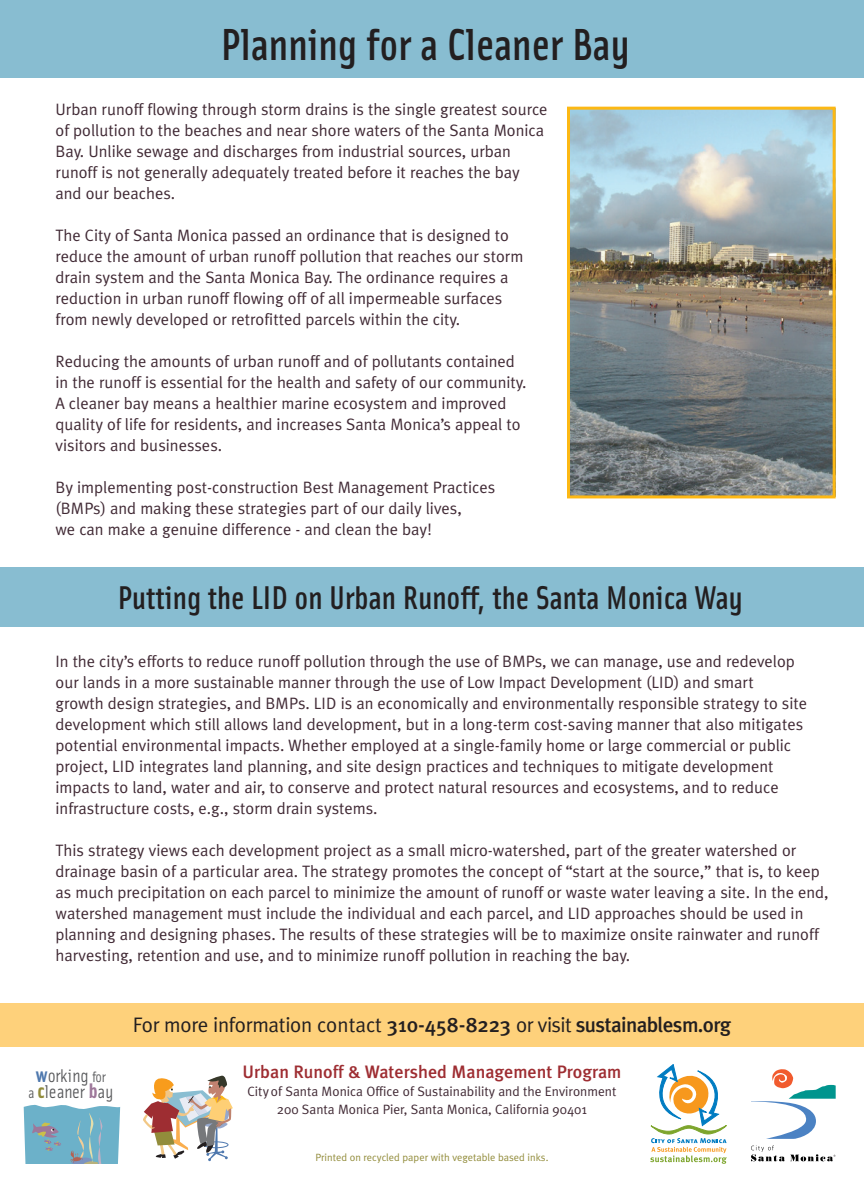
<style>
.page{position:relative;width:864px;height:1188px;background:#fff}
.page>*{position:absolute;margin:0;border:0;box-sizing:border-box;transform-origin:0 0}
.t1{font:500 45px "Solex";color:#231f20}
.t2{font:500 33px "Solex";color:#231f20}
.t3{font:21px "Meta Plus Normal";letter-spacing:-.015em;color:#231f20}
.t4{font:18.45px/16.2px "Solex";letter-spacing:-.01em;color:#57585a;text-align:center}
.t5{font:500 18px "Meta Plus";color:#9e2d32}
.t6{font:16.5px/21px "Meta Plus Normal";color:#412a35}
.t7{font:13.5px "Meta Plus Normal";color:#412a35}
.t8{font:10.5px "Meta Plus Normal";color:#928c3b}
.s1{font-weight:700;font-size:21.15px;color:#4e78ae}
.s2{font-size:15px}
.s3{font-weight:700;font-size:21.15px;color:#928c3b}
.s4{font-weight:700;font-size:21.15px;color:#9e789a}
.s5{font-family:"Meta Plus";font-weight:500}
</style>
<div class="page">
<div style="left:0;top:1003px;width:864px;height:43px;background:#fed17b"></div>
<div style="left:0;top:567px;width:864px;height:60px;background:#88bdd1"></div>
<svg style="left:751px;top:1069px;width:85px;height:70px"></svg>
<svg style="left:751px;top:1145px;width:84px;height:16px"></svg>
<svg style="left:24px;top:1104px;width:96px;height:60px;background:#7cb3c6"></svg>
<img style="left:143px;top:1076px;width:90px;height:85px">
<div style="left:0;top:0;width:864px;height:77px;background:#88bdd1"></div>
<img style="left:571px;top:111px;width:261px;height:383px">
<div style="left:567px;top:107px;width:269px;height:391px;border:3px solid #fcb814"></div>
<svg style="left:650px;top:1064px;width:77px;height:100px"></svg>
<p class="t1" style="left:221px;top:15px;width:410px">Planning for a Cleaner Bay</p>
<p class="t6" style="left:56px;top:99px;width:494px">Urban runoff flowing through storm drains is the single greatest source of pollution to the beaches and near shore waters of the Santa Monica Bay. Unlike sewage and discharges from industrial sources, urban runoff is not generally adequately treated before it reaches the bay and our beaches.</p>
<p class="t6" style="left:56px;top:225px;width:469px">The City of Santa Monica passed an ordinance that is designed to reduce the amount of urban runoff pollution that reaches our storm drain system and the Santa Monica Bay. The ordinance requires a reduction in urban runoff flowing off of all impermeable surfaces from newly developed or retrofitted parcels within the city.</p>
<p class="t6" style="left:56px;top:351px;width:473px">Reducing the amounts of urban runoff and of pollutants contained in the runoff is essential for the health and safety of our community.<br>A cleaner bay means a healthier marine ecosystem and improved quality of life for residents, and increases Santa Monica’s appeal to visitors and businesses.</p>
<p class="t6" style="left:56px;top:477px;width:441px">By implementing post-construction Best Management Practices (BMPs) and making these strategies part of our daily lives,<br>we can make a genuine difference - and clean the bay!</p>
<p class="t2" style="left:118px;top:576px;width:626px">Putting the LID on Urban Runoff, the Santa Monica Way</p>
<p class="t6" style="left:56px;top:650px;width:753px">In the city’s efforts to reduce runoff pollution through the use of BMPs, we can manage, use and redevelop our lands in a more sustainable manner through the use of Low Impact Development (LID) and smart<br>growth design strategies, and BMPs. LID is an economically and environmentally responsible strategy to site development which still allows land development, but in a long-term cost-saving manner that also mitigates potential environmental impacts. Whether employed at a single-family home or large commercial or public project, LID integrates land planning, and site design practices and techniques to mitigate development impacts to land, water and air, to conserve and protect natural resources and ecosystems, and to reduce infrastructure costs, e.g., storm drain systems.</p>
<p class="t6" style="left:56px;top:839px;width:775px">This strategy views each development project as a small micro-watershed, part of the greater watershed or drainage basin of a particular area. The strategy promotes the concept of “start at the source,” that is, to keep as much precipitation on each parcel to minimize the amount of runoff or waste water leaving a site. In the end, watershed management must include the individual and each parcel, and LID approaches should be used in planning and designing phases. The results of these strategies will be to maximize onsite rainwater and runoff harvesting, retention and use, and to minimize runoff pollution in reaching the bay.</p>
<p class="t4" style="left:29px;top:1067px;width:86px"><span class="s1">w</span>orking <span class="s2">for<br>a</span> <span class="s3">c</span>leaner <span class="s4">b</span>ay</p>
<p class="t3" style="left:133px;top:1013px;width:600px">For more information contact <span class="s5">310-458-8223</span> or visit <span class="s5">sustainablesm.org</span></p>
<p class="t5" style="left:242px;top:1062px;width:381px">Urban Runoff &amp; Watershed Management Program</p>
<p class="t7" style="left:248px;top:1084px;width:370px">City of Santa Monica Office of Sustainability and the Environment</p>
<p class="t7" style="left:277px;top:1102px;width:312px">200 Santa Monica Pier, Santa Monica, California 90401</p>
<p class="t8" style="left:315px;top:1151px;width:235px">Printed on recycled paper with vegetable based inks.</p>
</div>
